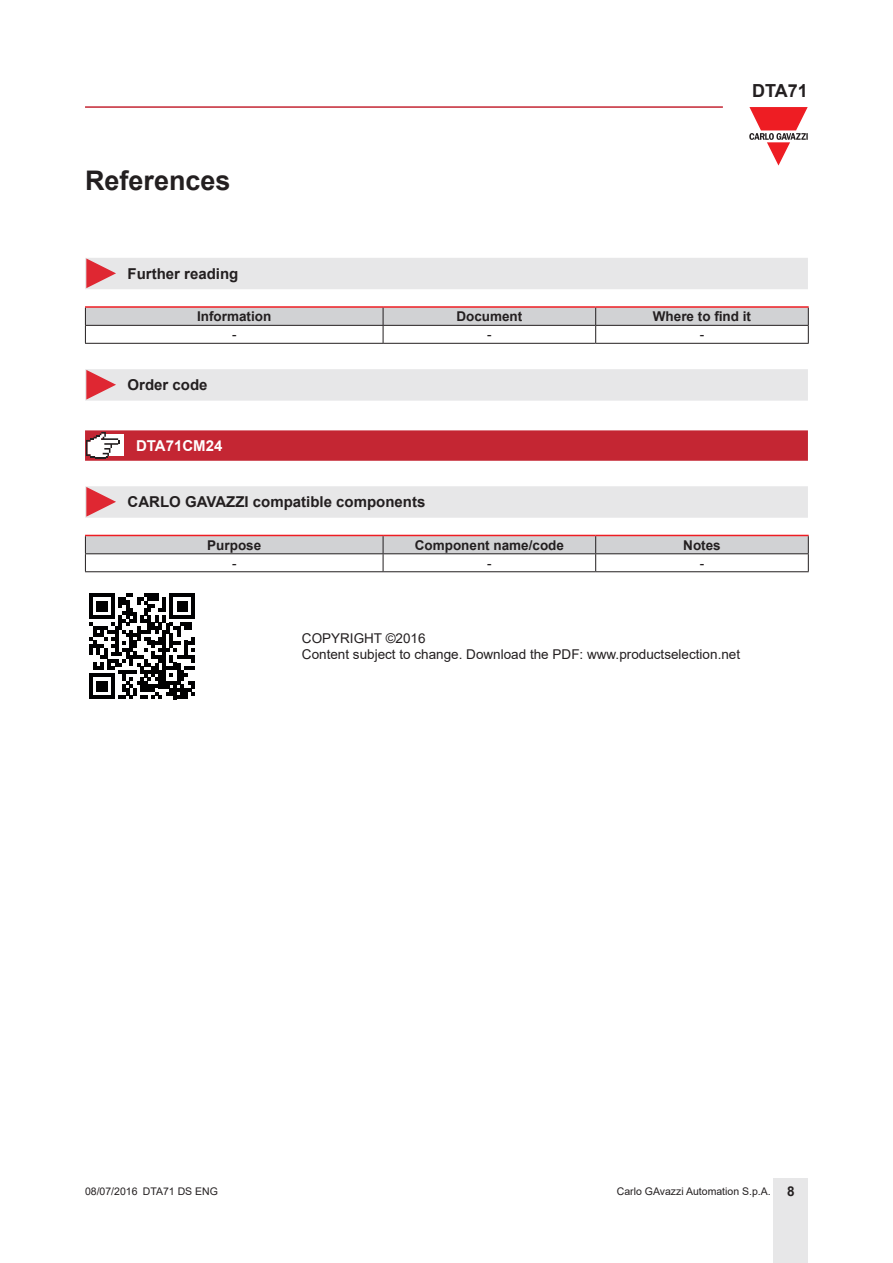
<style>
.page{position:relative;width:893px;height:1263px;background:#fff}
.page>*{position:absolute;margin:0;border:0;box-sizing:border-box;transform-origin:0 0}
.t1{font:700 27px "Arial";color:#231f20}
.t2{font:700 18px "Arial";color:#231f20}
.t3{font:700 15px "Arial";color:#231f20}
.t4{font:700 15px "Arial";color:#fff}
.t5{font:13.5px/16.2px "Arial";color:#231f20}
.t6{font:700 13.5px "Arial";color:#231f20}
.t7{font:10.5px "Arial";color:#231f20}
.s1{font-weight:700;font-size:13.5px}
</style>
<div class="page">
<hr style="left:85px;top:106px;width:638px;height:2px;background:#c42633">
<div style="left:774px;top:1178px;width:34px;height:85px;background:#e7e7e8"></div>
<svg style="left:749px;top:107px;width:59px;height:59px"></svg>
<div style="left:85px;top:258px;width:723px;height:31px;background:#e7e7e8"></div>
<hr style="left:85px;top:306px;width:298px;height:2px;background:#ee1d23">
<hr style="left:383px;top:306px;width:213px;height:2px;background:#ee1d23">
<hr style="left:596px;top:306px;width:213px;height:2px;background:#ee1d23">
<svg style="left:85px;top:307px;width:724px;height:36px"></svg>
<hr style="left:85px;top:343px;width:298px;height:1px;background:#231f20">
<hr style="left:383px;top:343px;width:213px;height:1px;background:#231f20">
<hr style="left:596px;top:343px;width:213px;height:1px;background:#231f20">
<div style="left:85px;top:369px;width:723px;height:32px;background:#e7e7e8"></div>
<svg style="left:85px;top:430px;width:723px;height:31px;background:#c5303c"></svg>
<div style="left:85px;top:486px;width:723px;height:32px;background:#e7e7e8"></div>
<svg style="left:85px;top:535px;width:724px;height:36px"></svg>
<hr style="left:85px;top:571px;width:298px;height:1px;background:#231f20">
<hr style="left:383px;top:571px;width:213px;height:1px;background:#231f20">
<hr style="left:596px;top:571px;width:213px;height:1px;background:#231f20">
<svg style="left:89px;top:593px;width:106px;height:106px"></svg>
<h1 class="t1" style="left:85px;top:170px;width:147px">References</h1>
<h2 class="t2" style="left:752px;top:83px;width:57px">DTA71</h2>
<p class="t3" style="left:128px;top:268px;width:112px">Further reading</p>
<p class="t6" style="left:197px;top:307px;width:76px">Information</p>
<p class="t6" style="left:456px;top:311px;width:68px">Document</p>
<p class="t6" style="left:653px;top:307px;width:100px">Where to find it</p>
<p class="t5" style="left:232px;top:327px;width:6px">-</p>
<p class="t5" style="left:487px;top:327px;width:6px">-</p>
<p class="t5" style="left:700px;top:327px;width:6px">-</p>
<p class="t3" style="left:128px;top:379px;width:82px">Order code</p>
<p class="t4" style="left:136px;top:440px;width:88px">DTA71CM24</p>
<p class="t3" style="left:128px;top:492px;width:299px">CARLO GAVAZZI compatible components</p>
<p class="t6" style="left:207px;top:540px;width:56px">Purpose</p>
<p class="t6" style="left:415px;top:540px;width:151px">Component name/code</p>
<p class="t6" style="left:683px;top:535px;width:39px">Notes</p>
<p class="t5" style="left:232px;top:556px;width:6px">-</p>
<p class="t5" style="left:487px;top:556px;width:6px">-</p>
<p class="t5" style="left:700px;top:556px;width:6px">-</p>
<p class="t5" style="left:302px;top:631px;width:440px">COPYRIGHT ©2016<br>Content subject to change. Download the PDF: www.productselection.net</p>
<p class="t7" style="left:85px;top:1187px;width:134px">08/07/2016 DTA71 DS ENG</p>
<p class="t7" style="left:617px;top:1187px;width:179px">Carlo GAvazzi Automation S.p.A. <span class="s1">8</span></p>
</div>
